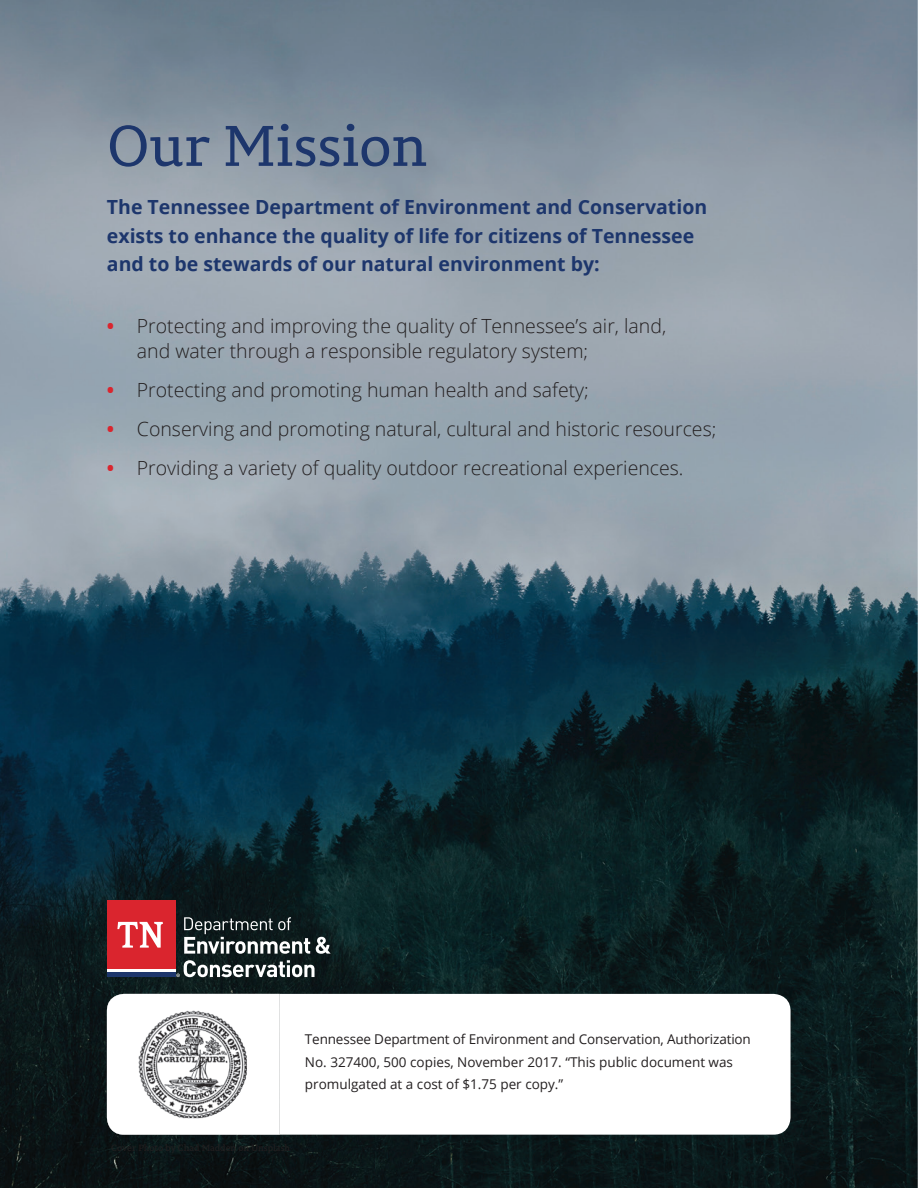
<style>
.page{position:relative;width:918px;height:1188px;background:#fff}
.page>*{position:absolute;margin:0;border:0;box-sizing:border-box;transform-origin:0 0}
.t1{font:57px "Permian Slab Serif Typeface";letter-spacing:-.01em;color:#1d366c}
.t2{font:300 19.5px/25.5px "Open Sans";color:#231f20}
.t3{font:700 19.5px/28.5px "Open Sans";color:#1d366c}
.t4{font:13.5px/22.5px "Open Sans";color:#231f20}
.s1{font-weight:700;color:#da252e}
</style>
<div class="page">
<img style="left:0;top:0;width:918px;height:1188px">
<img style="left:107px;top:994px;width:173px;height:141px">
<svg style="left:280px;top:994px;width:511px;height:141px"></svg>
<svg style="left:184px;top:917px;width:126px;height:37px;background:#4c5556"></svg>
<svg style="left:316px;top:937px;width:15px;height:17px"></svg>
<div style="left:107px;top:900px;width:68px;height:69px;background:#da252e"></div>
<div style="left:107px;top:971px;width:68px;height:6px;background:#1d366c"></div>
<svg style="left:117px;top:922px;width:46px;height:26px"></svg>
<hr style="left:107px;top:969px;width:68px;height:2px;background:#fff">
<svg style="left:176px;top:960px;width:139px;height:17px"></svg>
<img style="left:138px;top:1010px;width:109px;height:108px">
<h1 class="t1" style="left:107px;top:101px;width:322px">Our Mission</h1>
<p class="t3" style="left:107px;top:192px;width:602px">The Tennessee Department of Environment and Conservation exists to enhance the quality of life for citizens of Tennessee and to be stewards of our natural environment by:</p>
<p class="t2" style="left:137px;top:312px;width:531px;text-indent:-30px"><span class="s1">•</span> Protecting and improving the quality of Tennessee’s air, land, and water through a responsible regulatory system;</p>
<p class="t2" style="left:107px;top:377px;width:483px"><span class="s1">•</span> Protecting and promoting human health and safety;</p>
<p class="t2" style="left:107px;top:416px;width:611px"><span class="s1">•</span> Conserving and promoting natural, cultural and historic resources;</p>
<p class="t2" style="left:107px;top:455px;width:578px"><span class="s1">•</span> Providing a variety of quality outdoor recreational experiences.</p>
<p class="t4" style="left:305px;top:1028px;width:448px">Tennessee Department of Environment and Conservation, Authorization<br>No. 327400, 500 copies, November 2017. “This public document was promulgated at a cost of $1.75 per copy.”</p>
</div>
